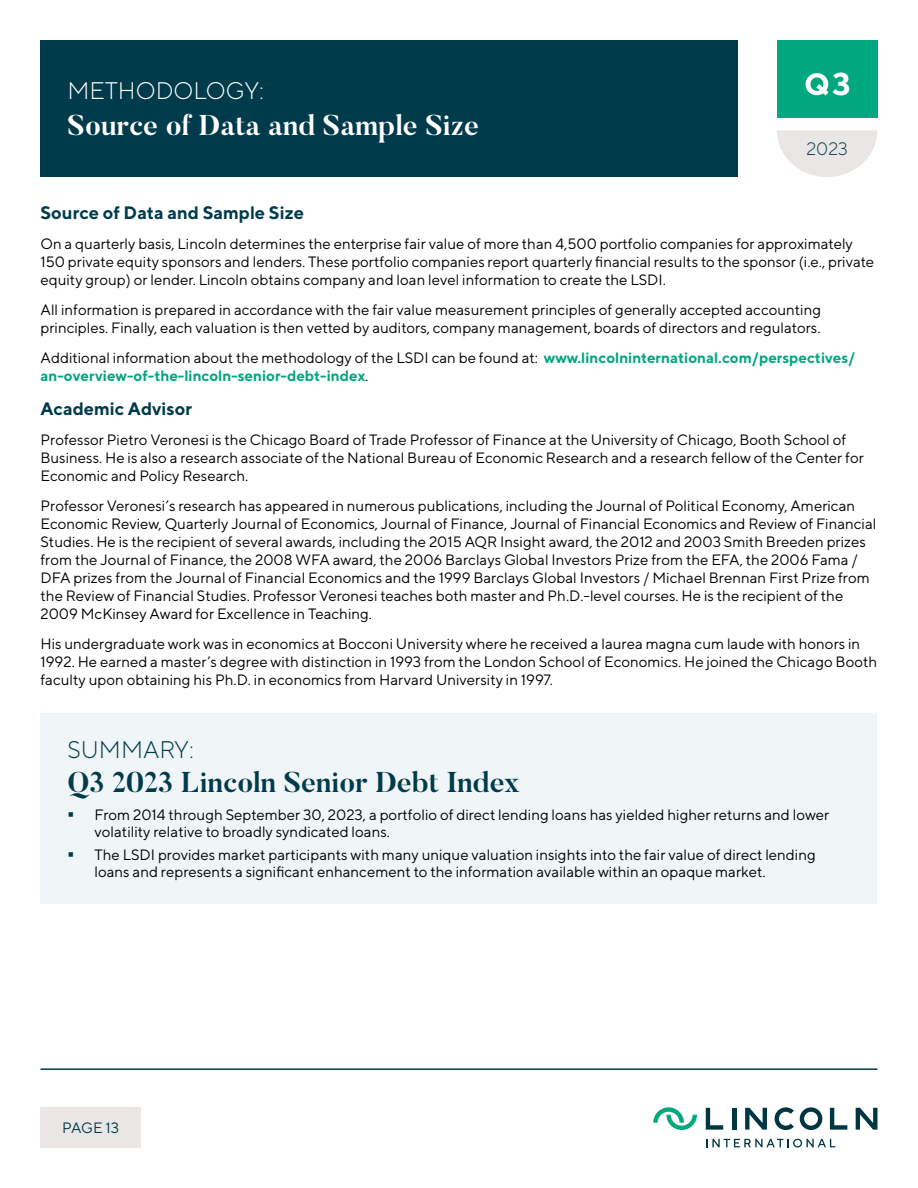
<style>
.page{position:relative;width:918px;height:1188px;background:#fff}
.page>*{position:absolute;margin:0;border:0;box-sizing:border-box;transform-origin:0 0}
.t1{font:700 31.5px "TT Norms";color:#fff}
.t2{font:700 28.5px "Butler";color:#003b4c}
.t3{font:700 28.5px "Butler";color:#fff}
.t4{font:300 24px "TT Norms";color:#fff}
.t5{font:300 24px "TT Norms";color:#003b4c}
.t6{font:700 18px "TT Norms";color:#003b4b}
.t7{font:300 18px "TT Norms";color:#003b4b}
.t8{font:15px/18px "TT Norms";color:#000}
.t9{font:700 15px/18px "TT Norms";color:#00a77f}
.t10{font:15px "TT Norms";letter-spacing:-.02em;color:#003b4b}
.s1{font-weight:400;color:#000}
</style>
<div class="page">
<svg style="left:777px;top:130px;width:100px;height:47px"></svg>
<div style="left:777px;top:40px;width:101px;height:78px;background:#00a77f"></div>
<svg style="left:806px;top:73px;width:23px;height:23px"></svg>
<hr style="left:732px;top:1108px;width:4px;height:22px;background:#003644">
<svg style="left:745px;top:1108px;width:22px;height:22px"></svg>
<svg style="left:706px;top:1108px;width:17px;height:22px"></svg>
<svg style="left:856px;top:1108px;width:21px;height:22px"></svg>
<svg style="left:830px;top:1108px;width:17px;height:22px"></svg>
<svg style="left:775px;top:1107px;width:19px;height:23px"></svg>
<svg style="left:800px;top:1107px;width:22px;height:23px"></svg>
<svg style="left:653px;top:1107px;width:44px;height:23px"></svg>
<svg style="left:706px;top:1139px;width:129px;height:9px"></svg>
<hr style="left:40px;top:1068px;width:838px;height:2px;background:#003b4b">
<div style="left:40px;top:1107px;width:101px;height:41px;background:#eae6e5"></div>
<div style="left:40px;top:40px;width:698px;height:137px;background:#003b4b"></div>
<div style="left:40px;top:714px;width:838px;height:190px;background:#f0f5f7"></div>
<h3 class="t4" style="left:68px;top:76px;width:198px">METHODOLOGY:</h3>
<h2 class="t3" style="left:68px;top:107px;width:413px">Source of Data and Sample Size</h2>
<h1 class="t1" style="left:832px;top:64px;width:20px">3</h1>
<p class="t7" style="left:806px;top:138px;width:43px">2023</p>
<p class="t6" style="left:40px;top:202px;width:265px">Source of Data and Sample Size</p>
<p class="t8" style="left:40px;top:235px;width:835px">On a quarterly basis, Lincoln determines the enterprise fair value of more than 4,500 portfolio companies for approximately<br>150 private equity sponsors and lenders. These portfolio companies report quarterly financial results to the sponsor (i.e., private equity group) or lender. Lincoln obtains company and loan level information to create the LSDI.</p>
<p class="t8" style="left:40px;top:301px;width:782px">All information is prepared in accordance with the fair value measurement principles of generally accepted accounting principles. Finally, each valuation is then vetted by auditors, company management, boards of directors and regulators.</p>
<p class="t9" style="left:40px;top:349px;width:817px"><span class="s1">Additional information about the methodology of the LSDI can be found at:</span> www.lincolninternational.com/perspectives/ an-overview-of-the-lincoln-senior-debt-index<span class="s1">.</span></p>
<p class="t6" style="left:40px;top:397px;width:153px">Academic Advisor</p>
<p class="t8" style="left:40px;top:430px;width:825px">Professor Pietro Veronesi is the Chicago Board of Trade Professor of Finance at the University of Chicago, Booth School of<br>Business. He is also a research associate of the National Bureau of Economic Research and a research fellow of the Center for<br>Economic and Policy Research.</p>
<p class="t8" style="left:40px;top:496px;width:838px">Professor Veronesi’s research has appeared in numerous publications, including the Journal of Political Economy, American Economic Review, Quarterly Journal of Economics, Journal of Finance, Journal of Financial Economics and Review of Financial Studies. He is the recipient of several awards, including the 2015 AQR Insight award, the 2012 and 2003 Smith Breeden prizes from the Journal of Finance, the 2008 WFA award, the 2006 Barclays Global Investors Prize from the EFA, the 2006 Fama / DFA prizes from the Journal of Financial Economics and the 1999 Barclays Global Investors / Michael Brennan First Prize from the Review of Financial Studies. Professor Veronesi teaches both master and Ph.D.-level courses. He is the recipient of the 2009 McKinsey Award for Excellence in Teaching.</p>
<p class="t8" style="left:40px;top:634px;width:838px">His undergraduate work was in economics at Bocconi University where he received a laurea magna cum laude with honors in<br>1992. He earned a master’s degree with distinction in 1993 from the London School of Economics. He joined the Chicago Booth faculty upon obtaining his Ph.D. in economics from Harvard University in 1997.</p>
<h3 class="t5" style="left:68px;top:735px;width:128px">SUMMARY:</h3>
<h2 class="t2" style="left:68px;top:764px;width:454px">Q3 2023 Lincoln Senior Debt Index</h2>
<p class="t8" style="left:94px;top:807px;width:736px;line-height:16.5px">From 2014 through September 30, 2023, a portfolio of direct lending loans has yielded higher returns and lower volatility relative to broadly syndicated loans.</p>
<p class="t8" style="left:94px;top:846px;width:723px;line-height:16.5px">The LSDI provides market participants with many unique valuation insights into the fair value of direct lending loans and represents a significant enhancement to the information available within an opaque market.</p>
<p class="t10" style="left:62px;top:1118px;width:58px">PAGE 13</p>
</div>
